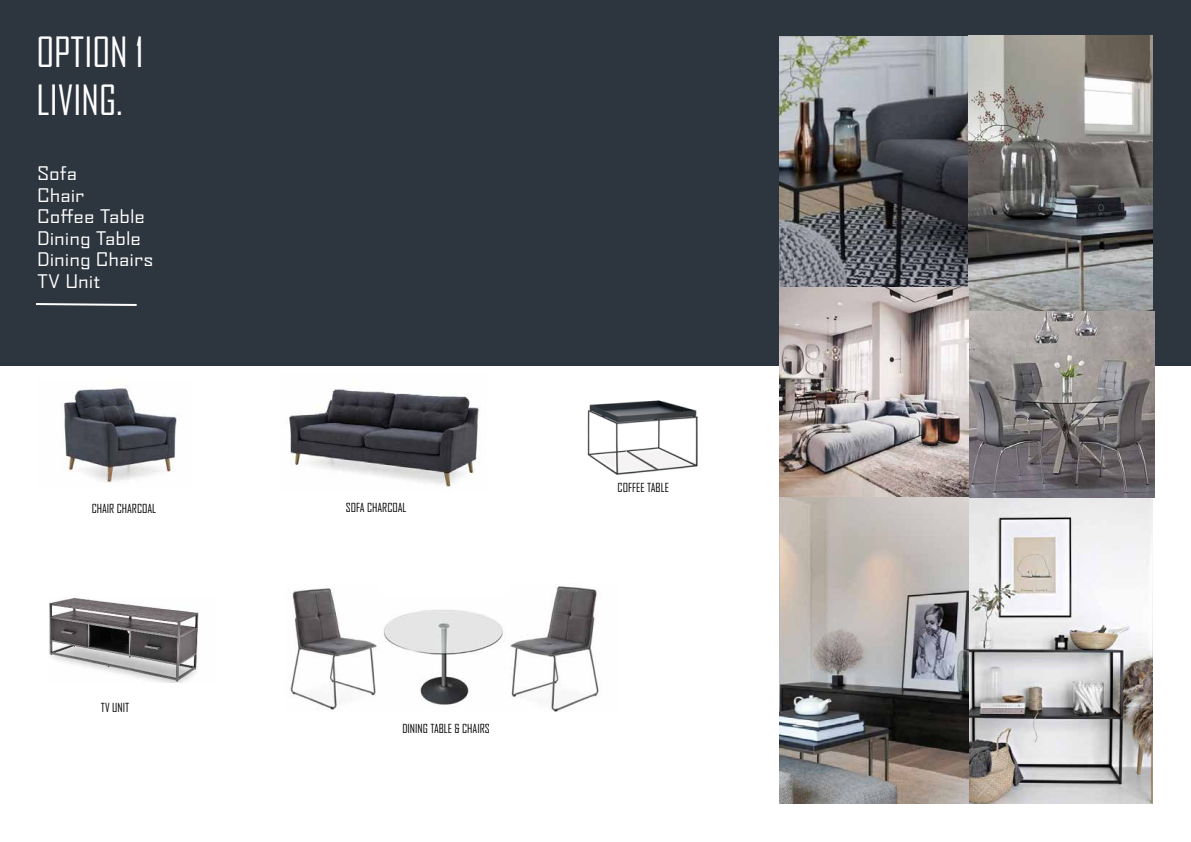
<style>
.page{position:relative;width:1191px;height:842px;background:#fff}
.page>*{position:absolute;margin:0;border:0;box-sizing:border-box;transform-origin:0 0}
.t1{font:40px/48px "Agency FB";color:#fff}
.t2{font:expanded 18px/21.6px "Agency FB";color:#fff}
.t3{font:12px "Agency FB";color:#000}
</style>
<div class="page">
<div style="left:0;top:0;width:1191px;height:366px;background:#2d353e"></div>
<img style="left:969px;top:498px;width:184px;height:306px">
<img style="left:780px;top:37px;width:189px;height:251px">
<img style="left:969px;top:36px;width:184px;height:276px">
<img style="left:969px;top:312px;width:186px;height:186px">
<img style="left:779px;top:288px;width:190px;height:516px">
<img style="left:289px;top:389px;width:191px;height:98px">
<img style="left:63px;top:388px;width:114px;height:95px">
<img style="left:49px;top:598px;width:150px;height:84px">
<img style="left:587px;top:400px;width:111px;height:75px">
<img style="left:290px;top:588px;width:87px;height:122px">
<img style="left:383px;top:609px;width:120px;height:96px">
<img style="left:510px;top:586px;width:89px;height:125px">
<svg style="left:36px;top:303px;width:101px;height:3px"></svg>
<h1 class="t1" style="left:36px;top:29px;width:109px">OPTION 1<br>LIVING.</h1>
<h2 class="t2" style="left:37px;top:163px;width:118px">Sofa<br>Chair<br>Coffee Table<br>Dining Table<br>Dining Chairs<br>TV Unit</h2>
<p class="t3" style="left:92px;top:501px;width:66px">CHAIR CHARCOAL</p>
<p class="t3" style="left:346px;top:501px;width:62px">SOFA CHARCOAL</p>
<p class="t3" style="left:101px;top:700px;width:30px">TV UNIT</p>
<p class="t3" style="left:402px;top:721px;width:89px">DINING TABLE &amp; CHAIRS</p>
<p class="t3" style="left:617px;top:481px;width:53px">COFFEE TABLE</p>
</div>
